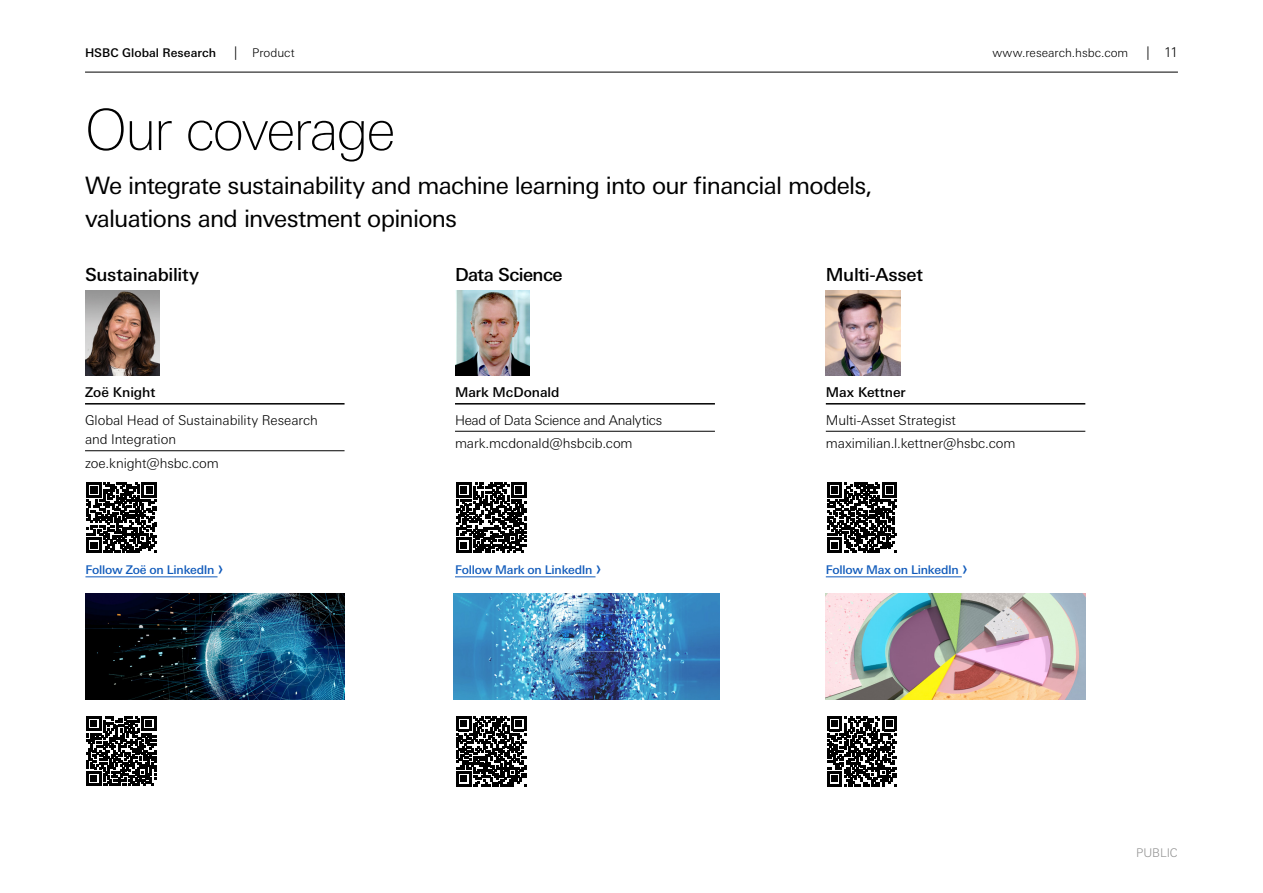
<style>
.page{position:relative;width:1263px;height:893px;background:#fff}
.page>*{position:absolute;margin:0;border:0;box-sizing:border-box;transform-origin:0 0}
.t1{font:100 57px "Univers Nextfor HSBC";letter-spacing:-.04em;color:#000}
.t2{font:24px/33px "Univers Nextfor HSBC";letter-spacing:-.03em;color:#000}
.t3{font:500 18px "Univers Nextfor HSBC";letter-spacing:-.02em;color:#000}
.t4{font:300 13.5px/23.7px "Univers Nextfor HSBC";letter-spacing:-.005em;color:#000}
.t5{font:500 13.5px "Univers Nextfor HSBC";color:#000}
.t6{font:500 12px "Univers Nextfor HSBC";letter-spacing:-.015em;color:#115bbb}
.t7{font:300 12px "Univers Nextfor HSBC";color:#000}
.t8{font:500 12px "Univers Nextfor HSBC";letter-spacing:.005em;color:#000}
.t9{font:300 12px "Univers Nextfor HSBC";letter-spacing:-.005em;color:#949494}
.s1{font-size:13.5px}
.s2{font-weight:400;font-size:21px}
</style>
<div class="page">
<hr style="left:85px;top:72px;width:1093px;height:1px;background:#000">
<img style="left:455px;top:290px;width:74px;height:85px">
<svg style="left:456px;top:716px;width:70px;height:70px"></svg>
<svg style="left:86px;top:716px;width:70px;height:70px"></svg>
<hr style="left:455px;top:403px;width:260px;height:2px;background:#000">
<hr style="left:455px;top:431px;width:260px;height:1px;background:#000">
<img style="left:85px;top:290px;width:75px;height:85px">
<hr style="left:85px;top:403px;width:260px;height:2px;background:#000">
<hr style="left:85px;top:450px;width:260px;height:1px;background:#000">
<img style="left:85px;top:594px;width:260px;height:106px">
<img style="left:826px;top:290px;width:74px;height:85px">
<hr style="left:826px;top:403px;width:259px;height:2px;background:#000">
<hr style="left:826px;top:431px;width:259px;height:1px;background:#000">
<img style="left:826px;top:594px;width:259px;height:106px">
<svg style="left:827px;top:716px;width:70px;height:70px"></svg>
<img style="left:453px;top:594px;width:267px;height:106px">
<hr style="left:455px;top:577px;width:140px;height:1px;background:#115bbb">
<hr style="left:826px;top:577px;width:136px;height:1px;background:#115bbb">
<hr style="left:85px;top:577px;width:132px;height:1px;background:#115bbb">
<svg style="left:87px;top:483px;width:70px;height:69px"></svg>
<svg style="left:456px;top:483px;width:70px;height:69px"></svg>
<svg style="left:827px;top:483px;width:70px;height:69px"></svg>
<p class="t8" style="left:85px;top:44px;width:133px">HSBC Global Research</p>
<p class="t7" style="left:234px;top:44px;width:62px"><span class="s1">|</span> Product</p>
<p class="t7" style="left:992px;top:44px;width:137px">www.research.hsbc.com</p>
<p class="t4" style="left:1146px;top:39px;width:33px">| 11</p>
<h1 class="t1" style="left:85px;top:90px;width:312px">Our coverage</h1>
<h2 class="t2" style="left:85px;top:167px;width:789px">We integrate sustainability and machine learning into our financial models, valuations and investment opinions</h2>
<h3 class="t3" style="left:85px;top:261px;width:115px">Sustainability</h3>
<p class="t5" style="left:85px;top:382px;width:72px">Zoë Knight</p>
<p class="t4" style="left:85px;top:409px;width:234px;line-height:19.5px">Global Head of Sustainability Research and Integration</p>
<p class="t4" style="left:85px;top:450px;width:135px">zoe.knight@hsbc.com</p>
<h3 class="t3" style="left:455px;top:261px;width:109px">Data Science</h3>
<p class="t5" style="left:455px;top:382px;width:106px">Mark McDonald</p>
<p class="t4" style="left:455px;top:407px;width:209px">Head of Data Science and Analytics mark.mcdonald@hsbcib.com</p>
<h3 class="t3" style="left:826px;top:261px;width:99px">Multi-Asset</h3>
<p class="t5" style="left:826px;top:382px;width:81px">Max Kettner</p>
<p class="t4" style="left:826px;top:407px;width:191px">Multi-Asset Strategist maximilian.l.kettner@hsbc.com</p>
<p class="t6" style="left:85px;top:561px;width:140px">Follow Zoë on LinkedIn <span class="s2">›</span></p>
<p class="t6" style="left:455px;top:561px;width:148px">Follow Mark on LinkedIn <span class="s2">›</span></p>
<p class="t6" style="left:826px;top:561px;width:144px">Follow Max on LinkedIn <span class="s2">›</span></p>
<p class="t9" style="left:1136px;top:844px;width:43px">PUBLIC</p>
</div>
